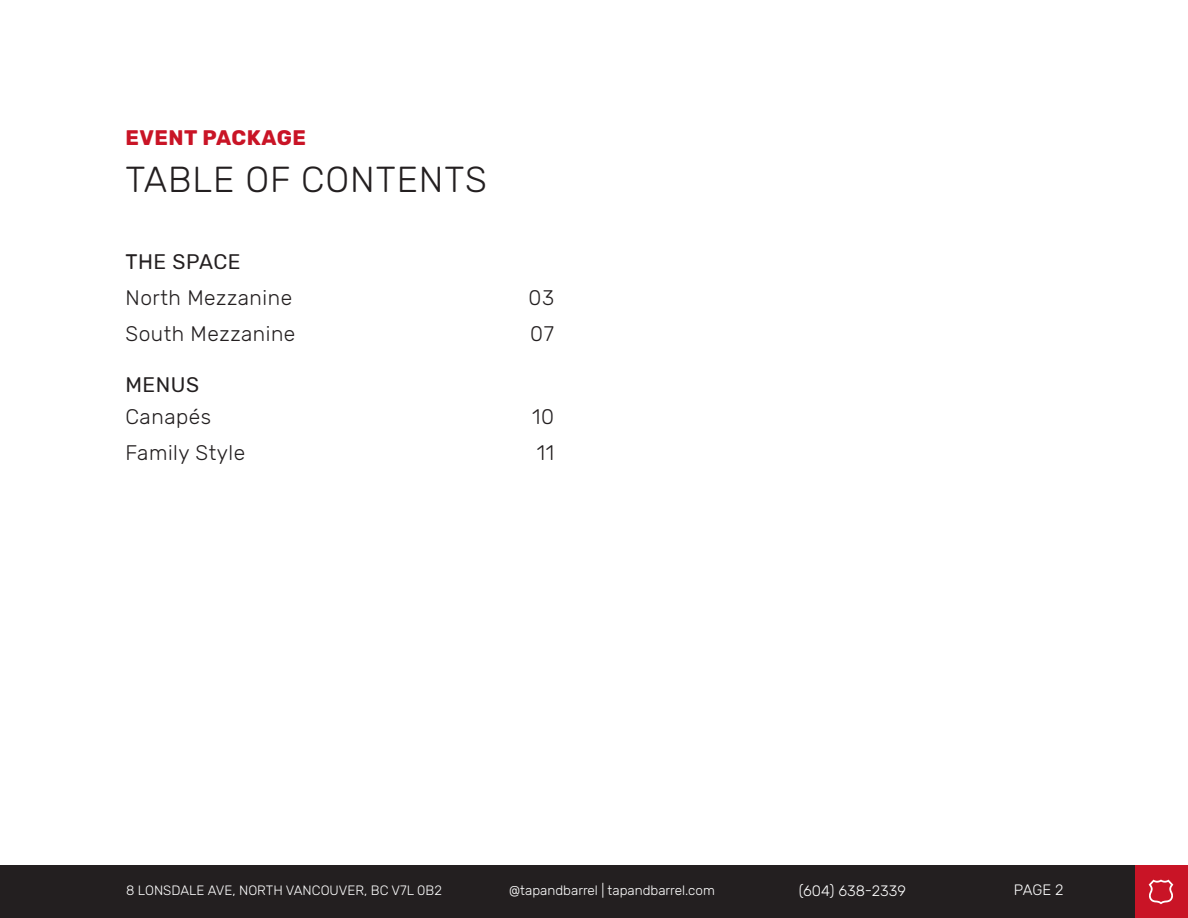
<style>
.page{position:relative;width:1188px;height:918px;background:#fff}
.page>*{position:absolute;margin:0;border:0;box-sizing:border-box;transform-origin:0 0}
.t1{font:300 36px "Rubik";letter-spacing:.025em;color:#231f20}
.t2{font:300 21px/36px "Rubik";letter-spacing:.025em;color:#231f20}
.t3{font:700 21px "Rubik";letter-spacing:.025em;color:#c91426}
.t4{font:21px "Rubik";letter-spacing:.025em;color:#231f20}
.t5{font:300 15px "Rubik";color:#fff}
.t6{font:300 13.5px "Rubik";color:#fff}
.s1{font-weight:400}
</style>
<div class="page">
<div style="left:0;top:865px;width:1188px;height:53px;background:#231f20"></div>
<div style="left:1135px;top:865px;width:53px;height:53px;background:#c91426"></div>
<svg style="left:1149px;top:880px;width:24px;height:24px"></svg>
<p class="t3" style="left:125px;top:126px;width:182px">EVENT PACKAGE</p>
<p class="t1" style="left:125px;top:159px;width:363px">TABLE OF CONTENTS</p>
<p class="t2" style="left:125px;top:245px;width:168px"><span class="s1">THE SPACE<br></span>North Mezzanine</p>
<p class="t2" style="left:529px;top:281px;width:27px">03</p>
<p class="t2" style="left:125px;top:317px;width:171px">South Mezzanine</p>
<p class="t2" style="left:530px;top:317px;width:25px">07</p>
<p class="t4" style="left:125px;top:373px;width:75px">MENUS</p>
<p class="t2" style="left:125px;top:399px;width:87px">Canapés</p>
<p class="t2" style="left:532px;top:399px;width:23px">10</p>
<p class="t2" style="left:125px;top:435px;width:121px">Family Style</p>
<p class="t2" style="left:537px;top:435px;width:19px">11</p>
<p class="t6" style="left:126px;top:882px;width:317px">8 LONSDALE AVE, NORTH VANCOUVER, BC V7L 0B2</p>
<p class="t6" style="left:509px;top:882px;width:207px">@tapandbarrel | tapandbarrel.com</p>
<p class="t5" style="left:799px;top:882px;width:109px">(604) 638-2339</p>
<p class="t5" style="left:1014px;top:881px;width:51px">PAGE 2</p>
</div>
